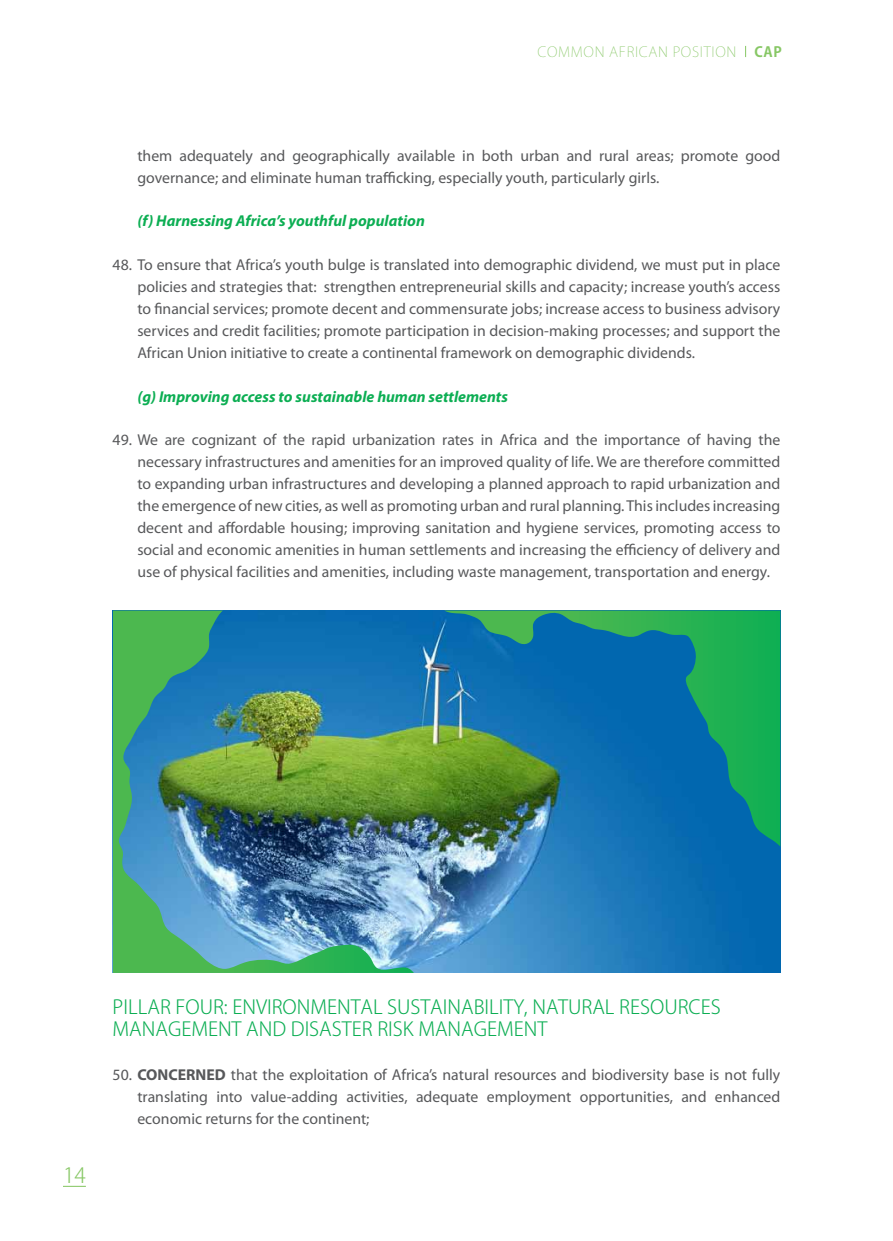
<style>
.page{position:relative;width:893px;height:1241px;background:#fff}
.page>*{position:absolute;margin:0;border:0;box-sizing:border-box;transform-origin:0 0}
.t1{font:300 21px "Koz Go Pro";color:#87c765}
.t2{font:300 19.25px/21.9px "Koz Go Pro";color:#0cae53}
.t3{font:15.75px/21.9px "Myriad Pro";color:#57585a;text-align:justify}
.t4{font:italic 700 15.75px "Myriad Pro";color:#0cae53}
.t5{font:700 15.75px "Myriad Pro";color:#57585a}
.t6{font:200 14px "Koz Go Pro";letter-spacing:.05em;color:#87c765}
.t7{font:700 14px "Koz Go Pro";color:#87c765}
.s1{font-weight:400}
</style>
<div class="page">
<svg style="left:63px;top:1185px;width:23px;height:1px"></svg>
<img style="left:414px;top:610px;width:366px;height:362px">
<svg style="left:444px;top:610px;width:336px;height:236px"></svg>
<img style="left:113px;top:610px;width:301px;height:362px">
<p class="t6" style="left:537px;top:43px;width:200px">COMMON AFRICAN POSITION</p>
<p class="t7" style="left:754px;top:43px;width:29px">cap</p>
<p class="t3" style="left:137px;top:144px;width:644px">them adequately and geographically available in both urban and rural areas; promote good governance; and eliminate human trafficking, especially youth, particularly girls.</p>
<p class="t4" style="left:137px;top:211px;width:289px">(f) Harnessing Africa’s youthful population</p>
<p class="t3" style="left:137px;top:254px;width:644px;text-indent:-25px">48. To ensure that Africa’s youth bulge is translated into demographic dividend, we must put in place policies and strategies that: strengthen entrepreneurial skills and capacity; increase youth’s access to financial services; promote decent and commensurate jobs; increase access to business advisory services and credit facilities; promote participation in decision-making processes; and support the African Union initiative to create a continental framework on demographic dividends.</p>
<p class="t4" style="left:137px;top:386px;width:372px">(g) Improving access to sustainable human settlements</p>
<p class="t3" style="left:137px;top:429px;width:644px;text-indent:-25px">49. We are cognizant of the rapid urbanization rates in Africa and the importance of having the necessary infrastructures and amenities for an improved quality of life. We are therefore committed to expanding urban infrastructures and developing a planned approach to rapid urbanization and the emergence of new cities, as well as promoting urban and rural planning. This includes increasing decent and affordable housing; improving sanitation and hygiene services, promoting access to social and economic amenities in human settlements and increasing the efficiency of delivery and use of physical facilities and amenities, including waste management, transportation and energy.</p>
<h1 class="t1" style="left:63px;top:1161px;width:24px">14</h1>
<p class="t2" style="left:113px;top:996px;width:608px">PILLAR FOUR: ENVIRONMENTAL SUSTAINABILITY, NATURAL RESOURCES<br>MANAGEMENT AND DISASTER RISK MANAGEMENT</p>
<p class="t5" style="left:113px;top:1064px;width:36px"><span class="s1">50.</span> CONCERNED</p>
<p class="t3" style="left:137px;top:1063px;width:644px;text-indent:93px">that the exploitation of Africa’s natural resources and biodiversity base is not fully translating into value-adding activities, adequate employment opportunities, and enhanced economic returns for the continent;</p>
</div>
